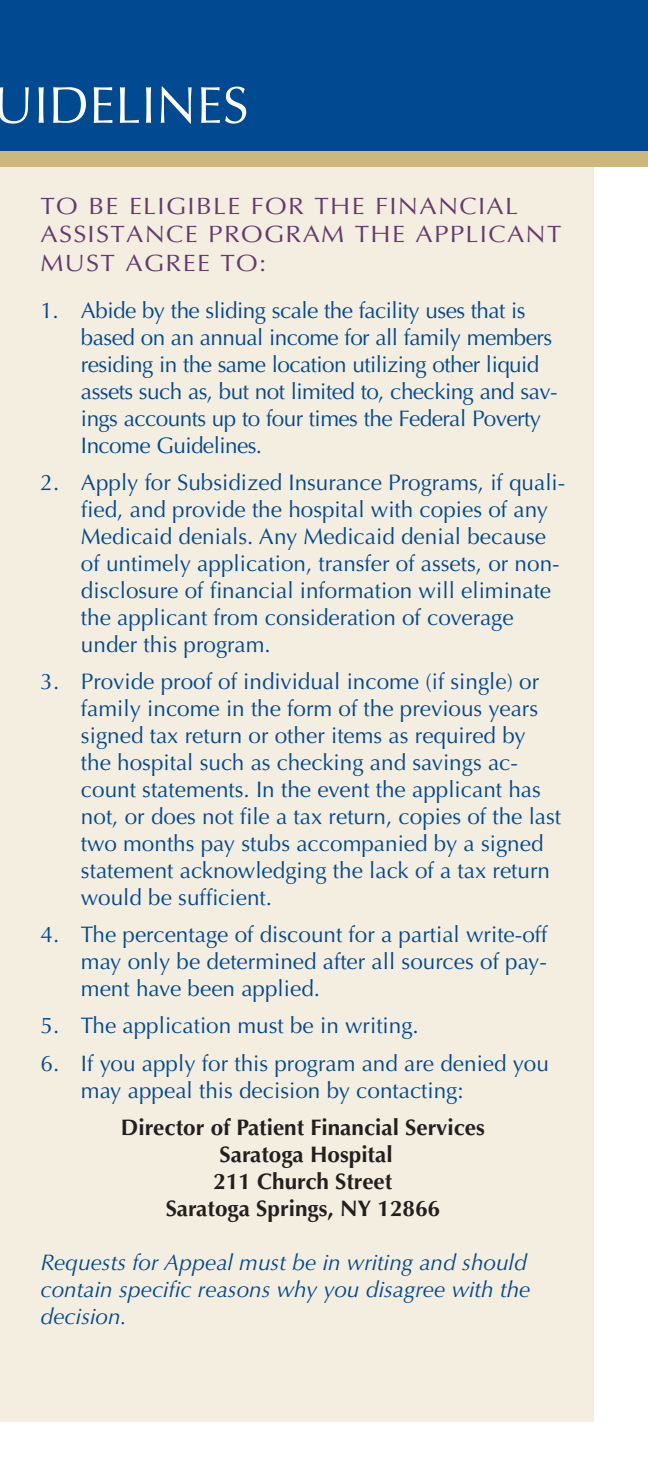
<style>
.page{position:relative;width:648px;height:1458px;background:#fff}
.page>*{position:absolute;margin:0;border:0;box-sizing:border-box;transform-origin:0 0}
.t1{font:51.75px "Optima";letter-spacing:.005em;color:#fff}
.t2{font:23.62px/28.3px "Optima";letter-spacing:.05em;color:#643a71;scale:1.1 1}
.t3{font:22.5px/27px "Optima";color:#014990}
.t4{font:22.5px/27px "Optima";letter-spacing:-.025em;color:#014990}
.t5{font:italic 22.5px/27px "Optima";color:#014990}
.t6{font:700 22.5px/27px "Optima";color:#231f20;text-align:center}
</style>
<div class="page">
<div style="left:0;top:122px;width:594px;height:1300px;background:#f3eedf"></div>
<div style="left:0;top:148px;width:648px;height:19px;background:#cdb77c"></div>
<div style="left:0;top:0;width:648px;height:151px;background:#014990"></div>
<h1 class="t1" style="left:-7px;top:75px;width:257px">UIDELINES</h1>
<p class="t2" style="left:40px;top:192px;width:475px">TO BE ELIGIBLE FOR THE FINANCIAL<br>ASSISTANCE PROGRAM THE APPLICANT<br>MUST AGREE TO:</p>
<p class="t4" style="left:81px;top:297px;width:478px;text-indent:-40px">1. Abide by the sliding scale the facility uses that is based on an annual income for all family members residing in the same location utilizing other liquid assets such as, but not limited to, checking and sav&shy;ings accounts up to four times the Federal Poverty Income Guidelines.</p>
<p class="t3" style="left:81px;top:469px;width:486px;text-indent:-40px">2. Apply for Subsidized Insurance Programs, if quali&shy;fied, and provide the hospital with copies of any Medicaid denials. Any Medicaid denial because of untimely application, transfer of assets, or non&shy;disclosure of financial information will eliminate the applicant from consideration of coverage under this program.</p>
<p class="t3" style="left:81px;top:668px;width:482px;text-indent:-40px">3. Provide proof of individual income (if single) or family income in the form of the previous years signed tax return or other items as required by the hospital such as checking and savings ac&shy;count statements. In the event the applicant has not, or does not file a tax return, copies of the last two months pay stubs accompanied by a signed statement acknowledging the lack of a tax return would be sufficient.</p>
<p class="t3" style="left:81px;top:922px;width:468px;text-align:justify;text-indent:-40px">4. The percentage of discount for a partial write-off may only be determined after all sources of pay&shy;ment have been applied.</p>
<p class="t3" style="left:40px;top:1013px;width:380px">5. The application must be in writing.</p>
<p class="t3" style="left:81px;top:1050px;width:469px;text-indent:-40px">6. If you apply for this program and are denied you may appeal this decision by contacting:</p>
<p class="t6" style="left:121px;top:1114px;width:365px">Director of Patient Financial Services<br>Saratoga Hospital<br>211 Church Street<br>Saratoga Springs, NY 12866</p>
<p class="t5" style="left:40px;top:1249px;width:491px">Requests for Appeal must be in writing and should contain specific reasons why you disagree with the decision.</p>
</div>
